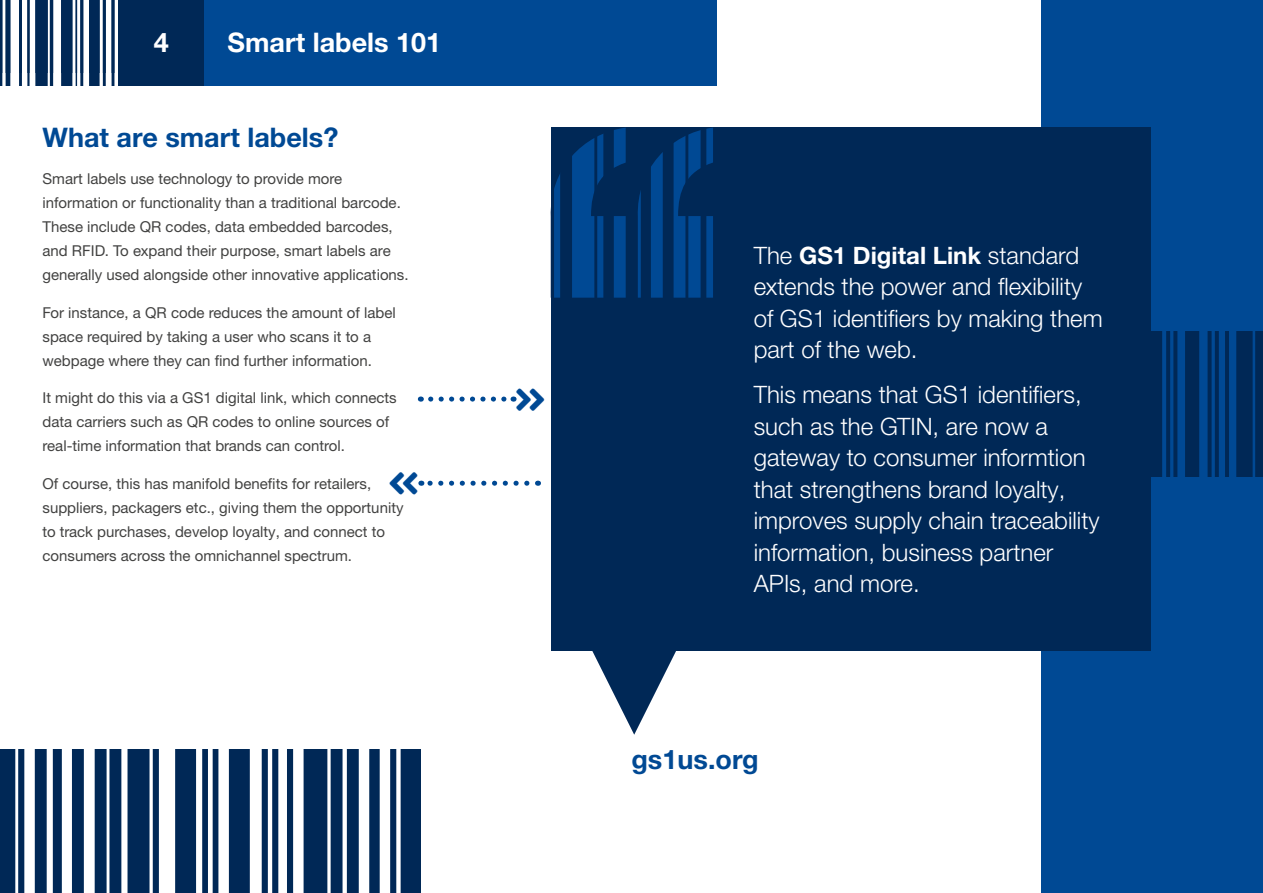
<style>
.page{position:relative;width:1263px;height:893px;background:#fff}
.page>*{position:absolute;margin:0;border:0;box-sizing:border-box;transform-origin:0 0}
.t1{font:700 27px "Helvetica Neue LTW1 G";color:#004994}
.t2{font:700 27px "Helvetica Neue LTW1 G";color:#fff}
.t3{font:300 24px/31.5px "Helvetica Neue LTW1 G";color:#fff}
.t4{font:15px/24px "Helvetica Neue LTW1 G";color:#424241}
.s1{font-weight:700}
</style>
<div class="page">
<div style="left:1042px;top:0;width:221px;height:893px;background:#004994"></div>
<div style="left:203px;top:0;width:513px;height:85px;background:#004994"></div>
<div style="left:551px;top:128px;width:599px;height:523px;background:#002856"></div>
<img style="left:550px;top:128px;width:163px;height:170px">
<svg style="left:592px;top:651px;width:84px;height:84px"></svg>
<div style="left:119px;top:0;width:85px;height:85px;background:#002856"></div>
<img style="left:0;top:0;width:119px;height:85px">
<img style="left:1150px;top:332px;width:113px;height:145px">
<img style="left:0;top:749px;width:421px;height:144px">
<svg style="left:431px;top:396px;width:86px;height:6px"></svg>
<svg style="left:418px;top:480px;width:109px;height:6px"></svg>
<h1 class="t2" style="left:154px;top:26px;width:17px">4</h1>
<h1 class="t2" style="left:228px;top:26px;width:215px">Smart labels 101</h1>
<h1 class="t1" style="left:43px;top:121px;width:297px">What are smart labels?</h1>
<p class="t4" style="left:43px;top:167px;width:368px">Smart labels use technology to provide more information or functionality than a traditional barcode.<br>These include QR codes, data embedded barcodes, and RFID. To expand their purpose, smart labels are generally used alongside other innovative applications.</p>
<p class="t4" style="left:43px;top:300px;width:355px">For instance, a QR code reduces the amount of label space required by taking a user who scans it to a webpage where they can find further information.</p>
<p class="t4" style="left:43px;top:386px;width:356px">It might do this via a GS1 digital link, which connects data carriers such as QR codes to online sources of real-time information that brands can control.</p>
<p class="t4" style="left:43px;top:471px;width:362px">Of course, this has manifold benefits for retailers, suppliers, packagers etc., giving them the opportunity to track purchases, develop loyalty, and connect to consumers across the omnichannel spectrum.</p>
<h2 class="t3" style="left:754px;top:239px;width:350px">The <span class="s1">GS1 Digital Link</span> standard extends the power and flexibility of GS1 identifiers by making them part of the web.</h2>
<h2 class="t3" style="left:754px;top:379px;width:347px">This means that GS1 identifiers, such as the GTIN, are now a gateway to consumer informtion that strengthens brand loyalty, improves supply chain traceability information, business partner<br>APIs, and more.</h2>
<h1 class="t1" style="left:631px;top:742px;width:129px">gs1us.org</h1>
</div>
